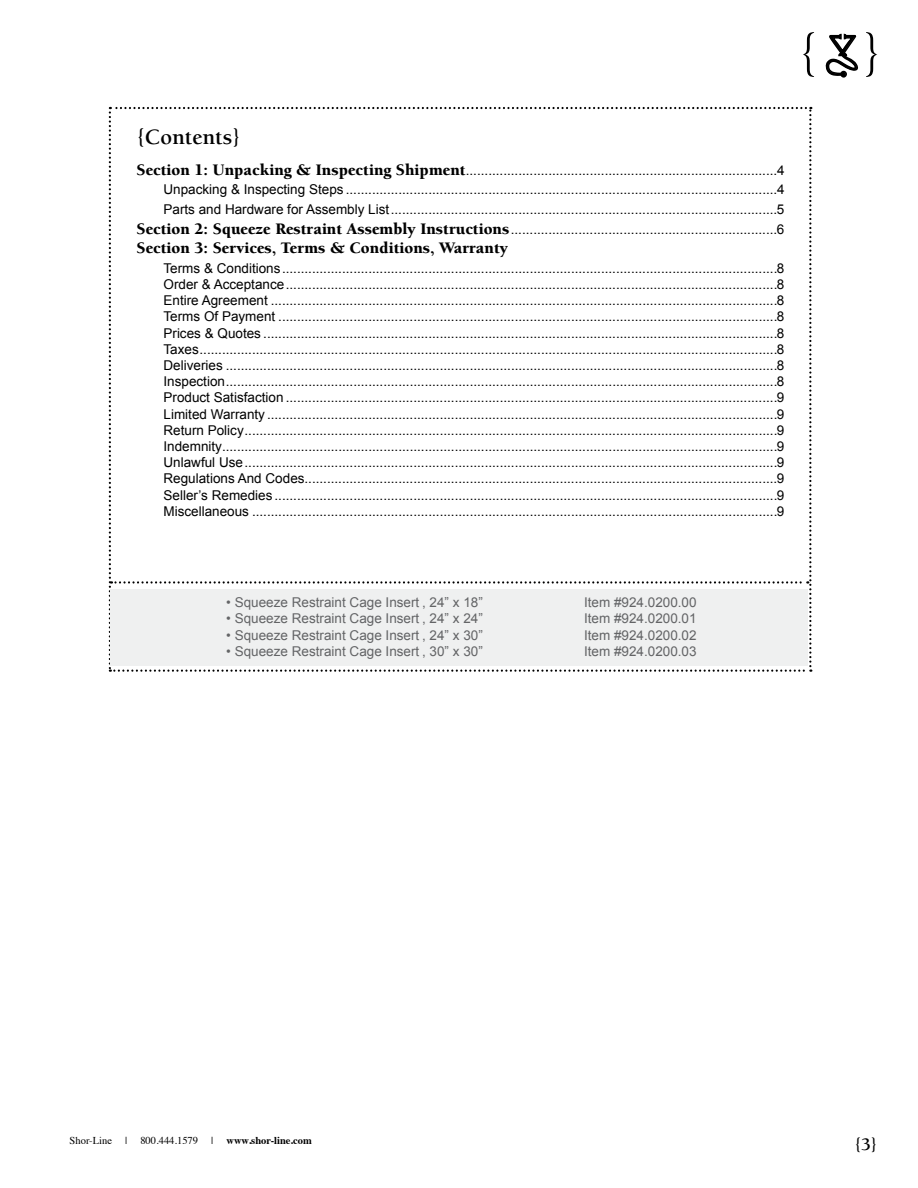
<style>
.page{position:relative;width:918px;height:1188px;background:#fff}
.page>*{position:absolute;margin:0;border:0;box-sizing:border-box;transform-origin:0 0}
.t1{font:46.5px "Medicine";color:#000}
.t2{font:700 22.5px "Berkeley";color:#000}
.t3{font:700 18px "Berkeley";color:#000}
.t4{font:900 16.5px "Berkeley";color:#000}
.t5{font:13.5px/16.2px "Arial";color:#000;text-align:right}
.t6{font:13.5px "Arial";color:#636466}
.t7{font:10.5px "Times";color:#000}
.t8{font:700 10.5px "Times";color:#000}
.s1{font-family:"Berkeley";font-weight:900;font-size:16.5px}
</style>
<div class="page">
<svg style="left:803px;top:32px;width:11px;height:45px"></svg>
<svg style="left:866px;top:32px;width:11px;height:45px"></svg>
<svg style="left:825px;top:33px;width:33px;height:45px"></svg>
<svg style="left:109px;top:107px;width:703px;height:565px"></svg>
<div style="left:110px;top:589px;width:698px;height:76px;background:#eff0f0"></div>
<h2 class="t2" style="left:137px;top:128px;width:106px">{Contents}</h2>
<p class="t5" style="left:136px;top:161px;width:650px;line-height:19.6px"><span class="s1">Section 1: Unpacking &amp; Inspecting Shipment</span> ...................................................................................4<br>Unpacking &amp; Inspecting Steps ...................................................................................................................4<br>Parts and Hardware for Assembly List .......................................................................................................5<br><span class="s1">Section 2: Squeeze Restraint Assembly Instructions</span> .......................................................................6</p>
<p class="t4" style="left:136px;top:242px;width:373px">Section 3: Services, Terms &amp; Conditions, Warranty</p>
<p class="t5" style="left:164px;top:261px;width:623px;text-align:justify">Terms &amp; Conditions ....................................................................................................................................8<br>Order &amp; Acceptance ...................................................................................................................................8<br>Entire Agreement .......................................................................................................................................8<br>Terms Of Payment .....................................................................................................................................8<br>Prices &amp; Quotes .........................................................................................................................................8<br>Taxes ..........................................................................................................................................................8<br>Deliveries ...................................................................................................................................................8<br>Inspection ...................................................................................................................................................8<br>Product Satisfaction ...................................................................................................................................9<br>Limited Warranty ........................................................................................................................................9<br>Return Policy ..............................................................................................................................................9<br>Indemnity....................................................................................................................................................9<br>Unlawful Use ..............................................................................................................................................9<br>Regulations And Codes..............................................................................................................................9<br>Seller’s Remedies ......................................................................................................................................9<br>Miscellaneous ............................................................................................................................................9</p>
<p class="t6" style="left:226px;top:594px;width:258px">• Squeeze Restraint Cage Insert , 24” x 18”</p>
<p class="t6" style="left:584px;top:594px;width:114px">Item #924.0200.00</p>
<p class="t6" style="left:226px;top:610px;width:258px">• Squeeze Restraint Cage Insert , 24” x 24”</p>
<p class="t6" style="left:584px;top:610px;width:114px">Item #924.0200.01</p>
<p class="t6" style="left:226px;top:626px;width:258px">• Squeeze Restraint Cage Insert , 24” x 30”</p>
<p class="t6" style="left:584px;top:626px;width:114px">Item #924.0200.02</p>
<p class="t6" style="left:226px;top:642px;width:258px">• Squeeze Restraint Cage Insert , 30” x 30”</p>
<p class="t6" style="left:584px;top:642px;width:114px">Item #924.0200.03</p>
<h1 class="t1" style="left:820px;top:36px;width:41px">;</h1>
<p class="t7" style="left:70px;top:1137px;width:44px">Shor-Line</p>
<p class="t7" style="left:125px;top:1137px;width:4px">|</p>
<p class="t7" style="left:140px;top:1137px;width:59px">800.444.1579</p>
<p class="t7" style="left:211px;top:1137px;width:4px">|</p>
<p class="t8" style="left:226px;top:1134px;width:87px">www.shor-line.com</p>
<h3 class="t3" style="left:855px;top:1137px;width:24px">{3}</h3>
</div>
